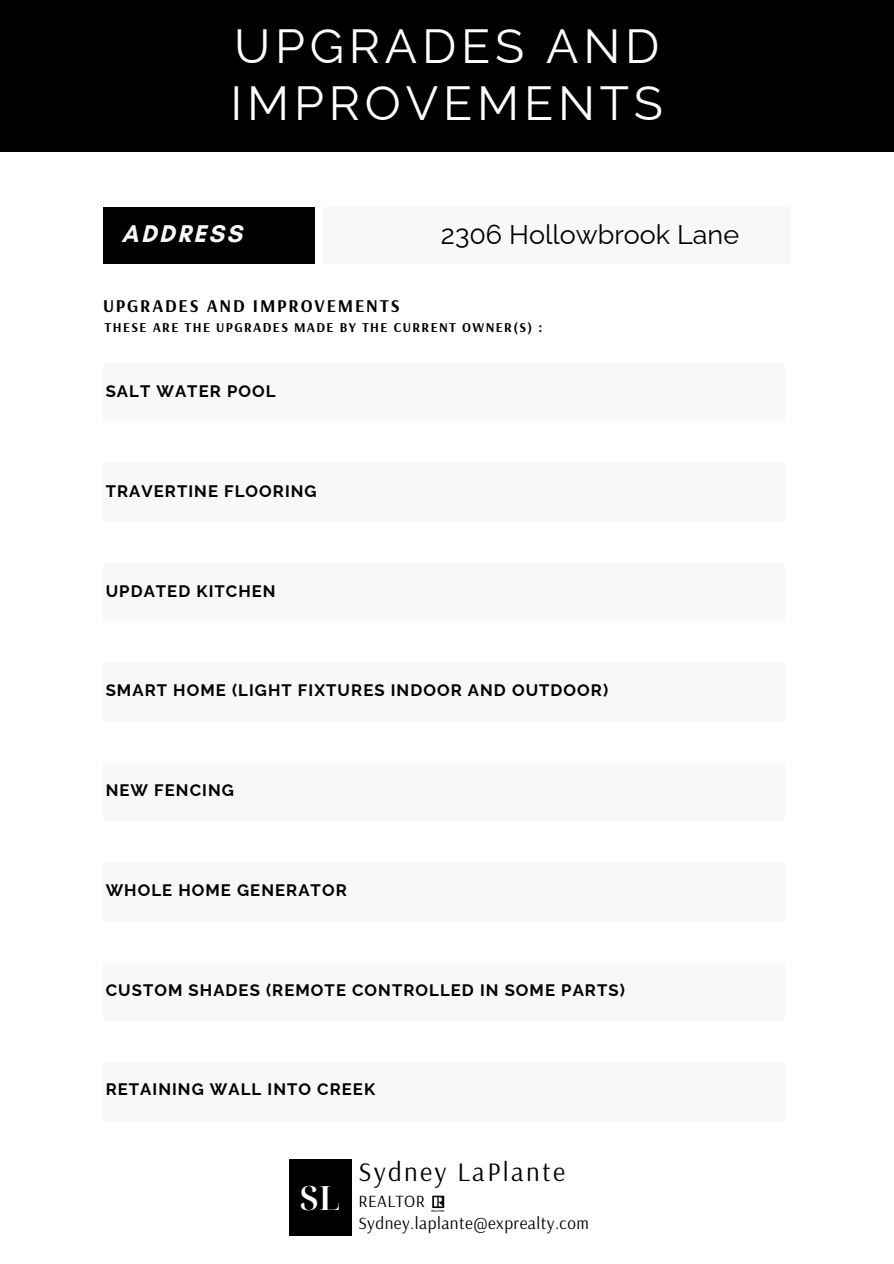
<style>
.page{position:relative;width:894px;height:1264px;background:#fff}
.page>*{position:absolute;margin:0;border:0;box-sizing:border-box;transform-origin:0 0}
.t1{font:48px/56.2px "Raleway";letter-spacing:.1em;color:#fff}
.t2{font:600 33.45px "Noto Serif Display";color:#fff}
.t3{font:27px "Raleway";color:#000}
.t4{font:26.55px "Arsenal";letter-spacing:.09em;color:#000}
.t5{font:700 24.6px "Glacial Indifference";letter-spacing:.1em;color:#f7f8fa}
.t6{font:700 18px "Arsenal";letter-spacing:.1em;color:#000}
.t7{font:17.1px/22.4px "Arsenal";letter-spacing:.03em;color:#000}
.t8{font:700 16.65px "Raleway";letter-spacing:.065em;color:#000}
.t9{font:700 13.5px "Arsenal";letter-spacing:.1em;color:#000}
</style>
<div class="page">
<div style="left:0;top:0;width:893px;height:152px;background:#000"></div>
<div style="left:322px;top:207px;width:468px;height:57px;background:#f7f8fa"></div>
<div style="left:103px;top:207px;width:211px;height:57px;background:#000"></div>
<div style="left:103px;top:463px;width:681px;height:59px;background:#f7f8fa"></div>
<div style="left:103px;top:563px;width:681px;height:58px;background:#f7f8fa"></div>
<div style="left:103px;top:662px;width:681px;height:59px;background:#f7f8fa"></div>
<div style="left:103px;top:762px;width:681px;height:59px;background:#f7f8fa"></div>
<div style="left:103px;top:862px;width:681px;height:59px;background:#f7f8fa"></div>
<div style="left:103px;top:961px;width:681px;height:59px;background:#f7f8fa"></div>
<div style="left:103px;top:1061px;width:681px;height:59px;background:#f7f8fa"></div>
<div style="left:103px;top:363px;width:681px;height:59px;background:#f7f8fa"></div>
<svg style="left:431px;top:1195px;width:14px;height:16px"></svg>
<div style="left:289px;top:1159px;width:62px;height:76px;background:#000"></div>
<h5 class="t1" style="left:230px;top:18px;width:434px">UPGRADES AND<br>IMPROVEMENTS</h5>
<h4 class="t5" style="left:122px;top:218px;width:122px">ADDRESS</h4>
<h5 class="t3" style="left:441px;top:219px;width:299px">2306 Hollowbrook Lane</h5>
<h5 class="t6" style="left:103px;top:294px;width:298px">UPGRADES AND IMPROVEMENTS</h5>
<h5 class="t9" style="left:105px;top:318px;width:439px">THESE ARE THE UPGRADES MADE BY THE CURRENT OWNER(S) :</h5>
<h5 class="t8" style="left:106px;top:381px;width:171px">SALT WATER POOL</h5>
<p class="t8" style="left:106px;top:481px;width:212px">TRAVERTINE FLOORING</p>
<h1 class="t8" style="left:106px;top:581px;width:171px">UPDATED KITCHEN</h1>
<h3 class="t8" style="left:106px;top:680px;width:504px">SMART HOME (LIGHT FIXTURES INDOOR AND OUTDOOR)</h3>
<h4 class="t8" style="left:106px;top:780px;width:130px">NEW FENCING</h4>
<h5 class="t8" style="left:106px;top:880px;width:242px">WHOLE HOME GENERATOR</h5>
<p class="t8" style="left:106px;top:979px;width:520px">CUSTOM SHADES (REMOTE CONTROLLED IN SOME PARTS)</p>
<h5 class="t8" style="left:106px;top:1079px;width:271px">RETAINING WALL INTO CREEK</h5>
<h2 class="t4" style="left:358px;top:1154px;width:208px">Sydney LaPlante</h2>
<h5 class="t2" style="left:300px;top:1174px;width:42px">SL</h5>
<h5 class="t7" style="left:358px;top:1188px;width:232px">REALTOR<br>Sydney.laplante@exprealty.com</h5>
</div>
